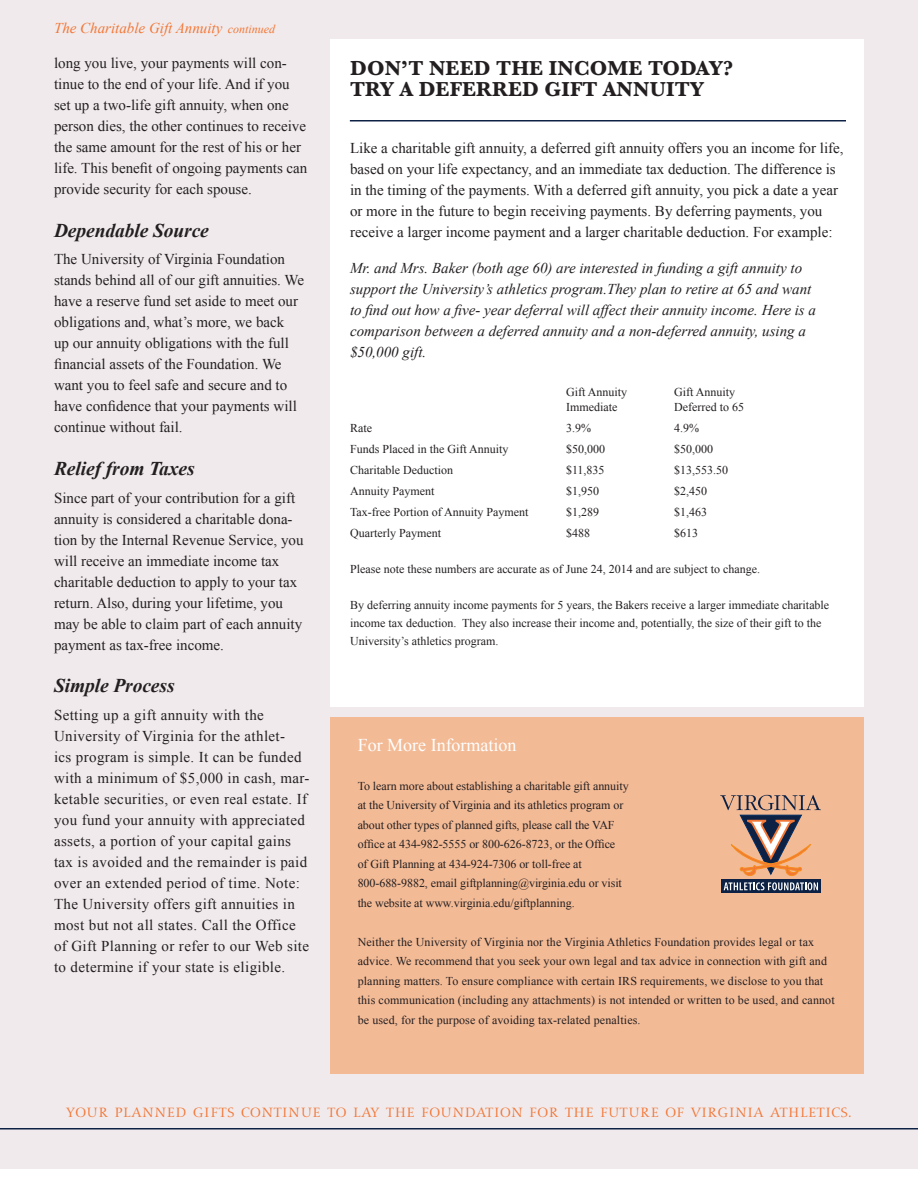
<style>
.page{position:relative;width:918px;height:1188px;background:#fff}
.page>*{position:absolute;margin:0;border:0;box-sizing:border-box;transform-origin:0 0}
.text{font:700 21px "Baskerville";letter-spacing:.005em;color:#231f20}
.Text_subhead{font:italic 700 19.5px "Times New Roman";letter-spacing:-.005em;color:#231f20}
.Gift_Planning_subhea{font:18.9px "Nofret Light SC";letter-spacing:.005em;color:#f37736}
.text-2{font:18px "Times New Roman";color:#fff}
.text-3{font:15px/21px "Times New Roman";color:#231f20}
.text-4{font:15px/21px "Times New Roman";letter-spacing:.025em;color:#231f20}
.text-5{font:italic 15px/21px "Times New Roman";color:#231f20}
.text-6{font:italic 15px "Times New Roman";color:#f37736}
.text-7{font:12px/19.5px "Times New Roman";color:#231f20}
.s1{font-size:12px}
</style>
<div class="page">
<div style="left:0;top:0;width:918px;height:1168px;background:#f0eaec"></div>
<hr style="left:0;top:1128px;width:918px;height:2px;background:#0c2144">
<div style="left:330px;top:717px;width:534px;height:357px;background:#f3ba96"></div>
<div style="left:330px;top:39px;width:534px;height:667px;background:#fff"></div>
<svg style="left:720px;top:795px;width:101px;height:81px"></svg>
<div style="left:721px;top:879px;width:100px;height:14px;background:#0c2144"></div>
<svg style="left:724px;top:882px;width:94px;height:8px"></svg>
<hr style="left:350px;top:120px;width:496px;height:2px;background:#0c2144">
<p class="text-6" style="left:54px;top:17px;width:223px">The Charitable Gift Annuity <span class="s1">continued</span></p>
<p class="text-3" style="left:54px;top:52px;width:234px">long you live, your payments will con-</p>
<p class="text-3" style="left:54px;top:73px;width:255px">tinue to the end of your life. And if you set up a two-life gift annuity, when one person dies, the other continues to receive the same amount for the rest of his or her life. This benefit of ongoing payments can provide security for each spouse.</p>
<p class="Text_subhead" style="left:54px;top:217px;width:156px">Dependable Source</p>
<p class="text-3" style="left:54px;top:249px;width:252px">The University of Virginia Foundation stands behind all of our gift annuities. We have a reserve fund set aside to meet our obligations and, what’s more, we back<br>up our annuity obligations with the full financial assets of the Foundation. We want you to feel safe and secure and to have confidence that your payments will continue without fail.</p>
<p class="Text_subhead" style="left:54px;top:455px;width:142px">Relief from Taxes</p>
<p class="text-3" style="left:54px;top:487px;width:251px">Since part of your contribution for a gift annuity is considered a charitable dona&shy;tion by the Internal Revenue Service, you will receive an immediate income tax charitable deduction to apply to your tax return. Also, during your lifetime, you may be able to claim part of each annuity payment as tax-free income.</p>
<p class="Text_subhead" style="left:54px;top:672px;width:122px">Simple Process</p>
<p class="text-4" style="left:54px;top:704px;width:257px">Setting up a gift annuity with the University of Virginia for the athlet-<br>ics program is simple. It can be funded with a minimum of $5,000 in cash, mar&shy;ketable securities, or even real estate. If you fund your annuity with appreciated assets, a portion of your capital gains tax is avoided and the remainder is paid over an extended period of time. Note:<br>The University offers gift annuities in most but not all states. Call the Office of Gift Planning or refer to our Web site to determine if your state is eligible.</p>
<p class="text" style="left:350px;top:53px;width:385px">DON’T NEED THE INCOME TODAY?</p>
<p class="text" style="left:350px;top:74px;width:356px">TRY A DEFERRED GIFT ANNUITY</p>
<p class="text-3" style="left:350px;top:137px;width:495px">Like a charitable gift annuity, a deferred gift annuity offers you an income for life, based on your life expectancy, and an immediate tax deduction. The difference is in the timing of the payments. With a deferred gift annuity, you pick a date a year or more in the future to begin receiving payments. By deferring payments, you receive a larger income payment and a larger charitable deduction. For example:</p>
<p class="text-5" style="left:350px;top:257px;width:468px">Mr. and Mrs. Baker (both age 60) are interested in funding a gift annuity to support the University’s athletics program.They plan to retire at 65 and want to find out how a five- year deferral will affect their annuity income. Here is a comparison between a deferred annuity and a non-deferred annuity, using a $50,000 gift.</p>
<p class="text-7" style="left:566px;top:382px;width:63px">Gift Annuity</p>
<p class="text-7" style="left:674px;top:382px;width:63px">Gift Annuity</p>
<p class="text-7" style="left:566px;top:397px;width:53px">Immediate</p>
<p class="text-7" style="left:674px;top:397px;width:71px">Deferred to 65</p>
<p class="text-7" style="left:350px;top:418px;width:23px">Rate</p>
<p class="text-7" style="left:566px;top:418px;width:26px">3.9%</p>
<p class="text-7" style="left:674px;top:418px;width:26px">4.9%</p>
<p class="text-7" style="left:350px;top:439px;width:160px">Funds Placed in the Gift Annuity</p>
<p class="text-7" style="left:566px;top:439px;width:40px">$50,000</p>
<p class="text-7" style="left:674px;top:439px;width:40px">$50,000</p>
<p class="text-7" style="left:350px;top:460px;width:104px">Charitable Deduction</p>
<p class="text-7" style="left:566px;top:460px;width:40px">$11,835</p>
<p class="text-7" style="left:674px;top:460px;width:55px">$13,553.50</p>
<p class="text-7" style="left:350px;top:481px;width:86px">Annuity Payment</p>
<p class="text-7" style="left:566px;top:481px;width:34px">$1,950</p>
<p class="text-7" style="left:674px;top:481px;width:34px">$2,450</p>
<p class="text-7" style="left:350px;top:502px;width:180px">Tax-free Portion of Annuity Payment</p>
<p class="text-7" style="left:566px;top:502px;width:34px">$1,289</p>
<p class="text-7" style="left:674px;top:502px;width:34px">$1,463</p>
<p class="text-7" style="left:350px;top:523px;width:92px">Quarterly Payment</p>
<p class="text-7" style="left:566px;top:523px;width:25px">$488</p>
<p class="text-7" style="left:674px;top:523px;width:25px">$613</p>
<p class="text-7" style="left:350px;top:559px;width:412px">Please note these numbers are accurate as of June 24, 2014 and are subject to change.</p>
<p class="text-7" style="left:350px;top:595px;width:481px;line-height:18px">By deferring annuity income payments for 5 years, the Bakers receive a larger immediate charitable income tax deduction. They also increase their income and, potentially, the size of their gift to the<br>University’s athletics program.</p>
<p class="text-2" style="left:358px;top:732px;width:160px">For More Information</p>
<p class="text-7" style="left:358px;top:776px;width:273px">To learn more about establishing a charitable gift annuity</p>
<p class="text-7" style="left:358px;top:795px;width:267px">at the University of Virginia and its athletics program or</p>
<p class="text-7" style="left:358px;top:815px;width:258px">about other types of planned gifts, please call the VAF</p>
<p class="text-7" style="left:358px;top:834px;width:259px">office at 434-982-5555 or 800-626-8723, or the Office</p>
<p class="text-7" style="left:358px;top:854px;width:226px">of Gift Planning at 434-924-7306 or toll-free at</p>
<p class="text-7" style="left:358px;top:873px;width:266px">800-688-9882, email giftplanning@virginia.edu or visit</p>
<p class="text-7" style="left:358px;top:893px;width:219px">the website at www.virginia.edu/giftplanning.</p>
<p class="text-7" style="left:358px;top:932px;width:479px">Neither the University of Virginia nor the Virginia Athletics Foundation provides legal or tax advice. We recommend that you seek your own legal and tax advice in connection with gift and planning matters. To ensure compliance with certain IRS requirements, we disclose to you that this communication (including any attachments) is not intended or written to be used, and cannot be used, for the purpose of avoiding tax-related penalties.</p>
<p class="Gift_Planning_subhea" style="left:66px;top:1100px;width:787px">your planned gifts continue to lay the foundation for the future of virginia athletics.</p>
</div>
